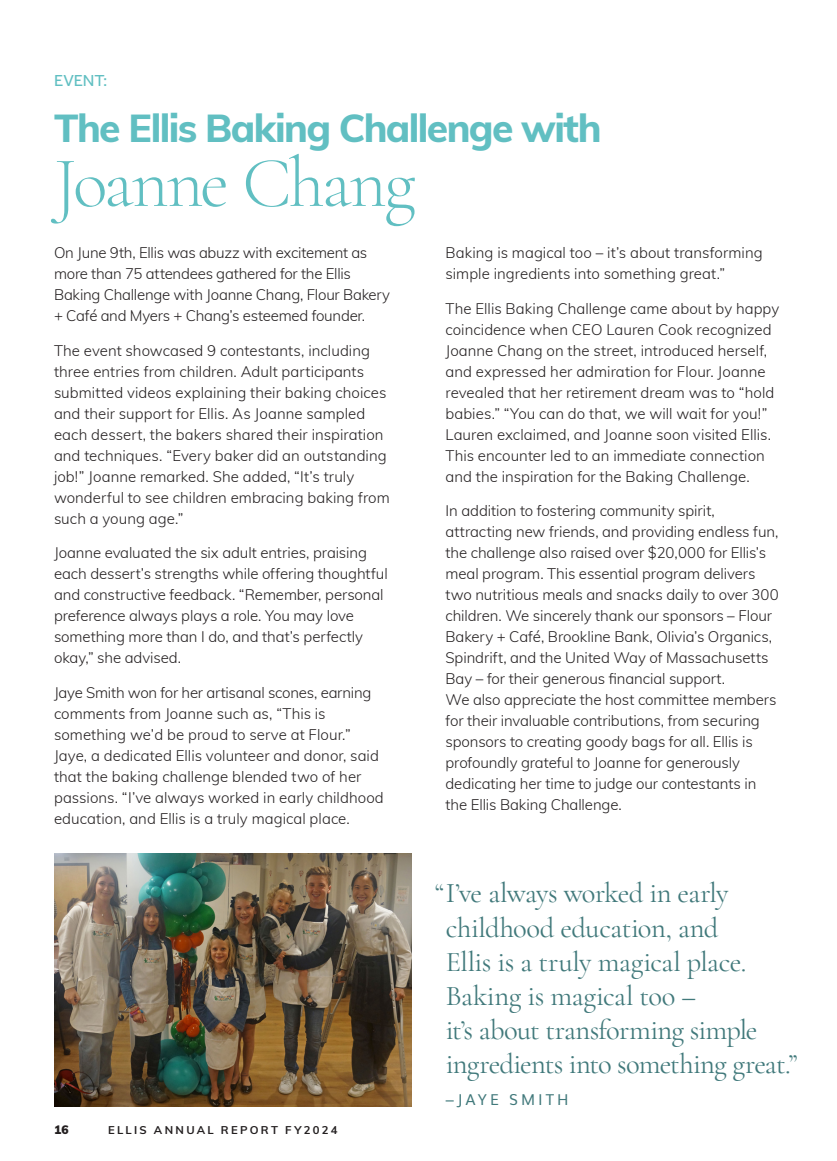
<style>
.page{position:relative;width:837px;height:1161px;background:#fff}
.page>*{position:absolute;margin:0;border:0;box-sizing:border-box;transform-origin:0 0}
.t1{font:300 72px "Cormorant Garamond";letter-spacing:-.045em;color:#61bfc2}
.t2{font:800 39px "Muli";letter-spacing:-.04em;color:#61bfc2}
.t3{font:28.5px/34.2px "Cormorant Garamond";letter-spacing:-.02em;color:#41797b}
.t4{font:16.5px "Effra";letter-spacing:-.005em;color:#61bfc2}
.t5{font:300 15px/21px "Muli";color:#231f20}
.t6{font:15px "Muli";letter-spacing:.205em;color:#41797b}
.t7{font:900 12px "Muli";color:#231f20}
.t8{font:700 11.25px "Muli";letter-spacing:.205em;color:#231f20}
</style>
<div class="page">
<img style="left:54px;top:854px;width:357px;height:253px">
<p class="t4" style="left:54px;top:71px;width:55px">EVENT:</p>
<p class="t2" style="left:54px;top:99px;width:549px">The Ellis Baking Challenge with</p>
<p class="t1" style="left:54px;top:139px;width:363px">Joanne Chang</p>
<p class="t5" style="left:54px;top:241px;width:338px">On June 9th, Ellis was abuzz with excitement as more than 75 attendees gathered for the Ellis Baking Challenge with Joanne Chang, Flour Bakery + Café and Myers + Chang’s esteemed founder.</p>
<p class="t5" style="left:54px;top:339px;width:337px">The event showcased 9 contestants, including three entries from children. Adult participants submitted videos explaining their baking choices and their support for Ellis. As Joanne sampled each dessert, the bakers shared their inspiration and techniques. “Every baker did an outstanding job!” Joanne remarked. She added, “It’s truly wonderful to see children embracing baking from such a young age.”</p>
<p class="t5" style="left:54px;top:541px;width:335px">Joanne evaluated the six adult entries, praising each dessert’s strengths while offering thoughtful and constructive feedback. “Remember, personal preference always plays a role. You may love something more than I do, and that’s perfectly okay,” she advised.</p>
<p class="t5" style="left:54px;top:681px;width:331px">Jaye Smith won for her artisanal scones, earning comments from Joanne such as, “This is something we’d be proud to serve at Flour.” Jaye, a dedicated Ellis volunteer and donor, said that the baking challenge blended two of her passions. “I’ve always worked in early childhood education, and Ellis is a truly magical place.</p>
<p class="t7" style="left:54px;top:1121px;width:16px">16</p>
<p class="t8" style="left:108px;top:1122px;width:231px">ELLIS ANNUAL REPORT FY2024</p>
<p class="t5" style="left:446px;top:241px;width:319px">Baking is magical too – it’s about transforming simple ingredients into something great.”</p>
<p class="t5" style="left:446px;top:297px;width:335px">The Ellis Baking Challenge came about by happy coincidence when CEO Lauren Cook recognized Joanne Chang on the street, introduced herself, and expressed her admiration for Flour. Joanne revealed that her retirement dream was to “hold babies.” “You can do that, we will wait for you!” Lauren exclaimed, and Joanne soon visited Ellis.<br>This encounter led to an immediate connection and the inspiration for the Baking Challenge.</p>
<p class="t5" style="left:446px;top:499px;width:335px">In addition to fostering community spirit, attracting new friends, and providing endless fun, the challenge also raised over $20,000 for Ellis’s meal program. This essential program delivers two nutritious meals and snacks daily to over 300 children. We sincerely thank our sponsors – Flour Bakery + Café, Brookline Bank, Olivia’s Organics, Spindrift, and the United Way of Massachusetts Bay – for their generous financial support.<br>We also appreciate the host committee members for their invaluable contributions, from securing sponsors to creating goody bags for all. Ellis is profoundly grateful to Joanne for generously dedicating her time to judge our contestants in the Ellis Baking Challenge.</p>
<p class="t3" style="left:446px;top:876px;width:353px;text-indent:-11px">“I’ve always worked in early childhood education, and<br>Ellis is a truly magical place.<br>Baking is magical too –<br>it’s about transforming simple ingredients into something great.”</p>
<p class="t6" style="left:446px;top:1087px;width:124px">–JAYE SMITH</p>
</div>
